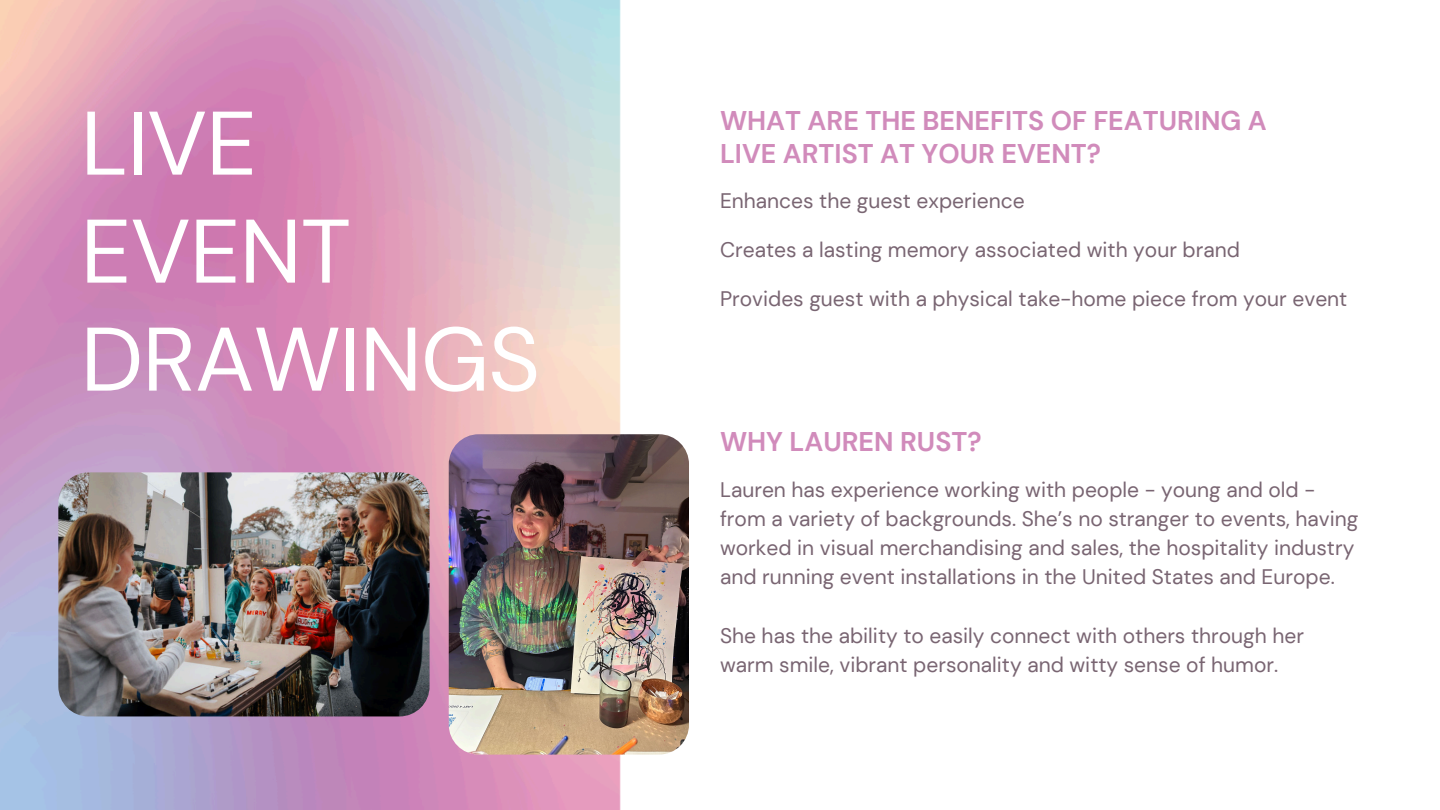
<style>
.page{position:relative;width:1440px;height:810px;background:#fff}
.page>*{position:absolute;margin:0;border:0;box-sizing:border-box;transform-origin:0 0}
.t1{font:90px/108px "DM Sans";letter-spacing:-.01em;color:#fff}
.t2{font:700 27px/32.2px "DM Sans";color:#d18bbb}
.t3{font:21px/29.2px "DM Sans";color:#796572}
</style>
<div class="page">
<img style="left:0;top:0;width:621px;height:810px">
<img style="left:58px;top:472px;width:372px;height:244px;border-radius:30px">
<img style="left:449px;top:434px;width:240px;height:320px;border-radius:30px">
<p class="t1" style="left:81px;top:90px;width:461px">LIVE<br>EVENT<br>DRAWINGS</p>
<h2 class="t2" style="left:720px;top:105px;width:548px">WHAT ARE THE BENEFITS OF FEATURING A<br>LIVE ARTIST AT YOUR EVENT?</h2>
<h1 class="t3" style="left:720px;top:186px;width:306px">Enhances the guest experience</h1>
<p class="t3" style="left:720px;top:235px;width:522px">Creates a lasting memory associated with your brand</p>
<p class="t3" style="left:720px;top:284px;width:629px">Provides guest with a physical take-home piece from your event</p>
<p class="t2" style="left:720px;top:426px;width:263px">WHY LAUREN RUST?</p>
<p class="t3" style="left:720px;top:475px;width:640px">Lauren has experience working with people - young and old - from a variety of backgrounds. She’s no stranger to events, having worked in visual merchandising and sales, the hospitality industry and running event installations in the United States and Europe.</p>
<p class="t3" style="left:720px;top:621px;width:585px">She has the ability to easily connect with others through her warm smile, vibrant personality and witty sense of humor.</p>
</div>
